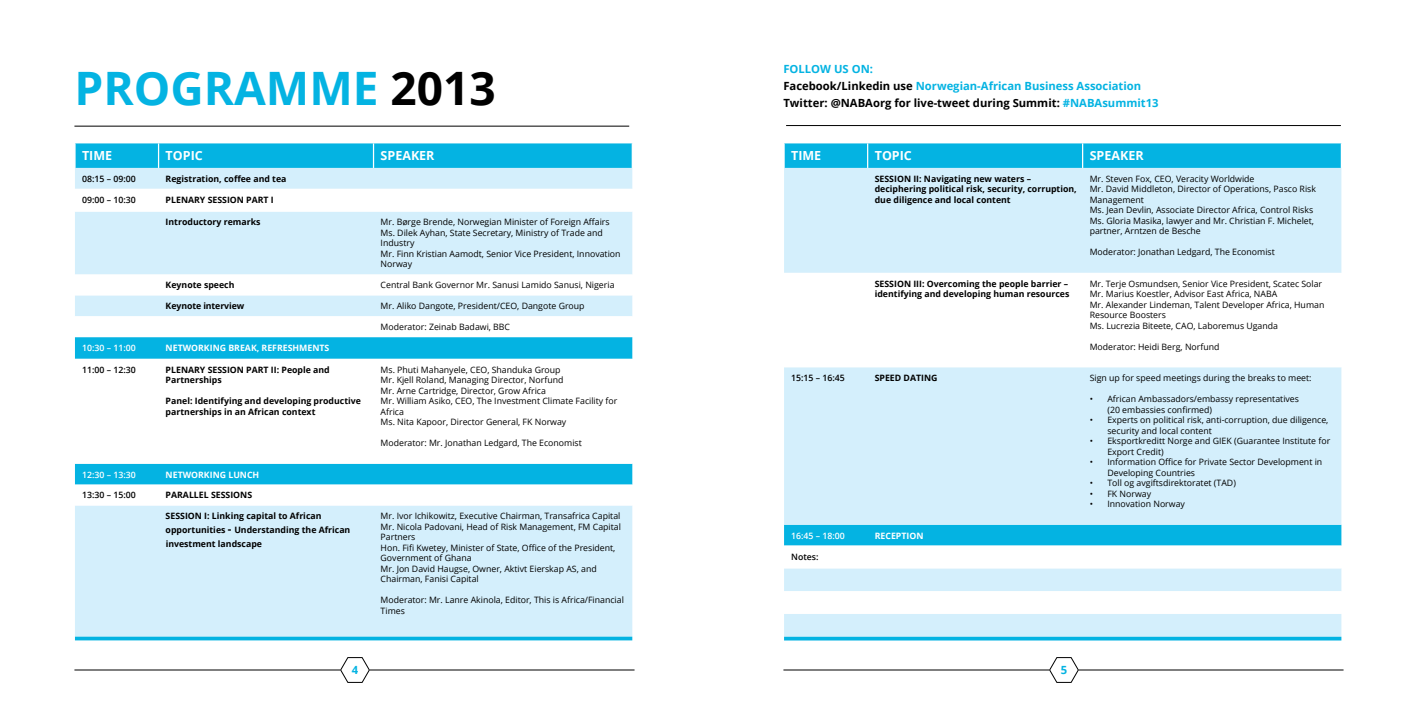
<style>
.page{position:relative;width:1418px;height:709px;background:#fff}
.page>*{position:absolute;margin:0;border:0;box-sizing:border-box;transform-origin:0 0}
.t1{font:700 46px "Open Sans";color:#04b3e2}
.t2{font:700 12.5px "Open Sans";color:#fff}
.t3{font:700 11.25px/17.2px "Open Sans";color:#000}
.t4{font:700 11.25px "Open Sans";color:#04b3e2}
.t5{font:8.75px/10.5px "Open Sans";color:#000}
.t6{font:700 8.75px/10.5px "Open Sans";color:#000}
.t7{font:600 8.75px "Open Sans";color:#000}
.t8{font:700 8.75px "Open Sans";color:#fff}
.t9{font:600 8.75px "Open Sans";color:#fff}
.s1{color:#000}
.s2{font-size:11.25px}
.s3{color:#04b3e2}
</style>
<div class="page">
<svg style="left:340px;top:657px;width:30px;height:26px"></svg>
<hr style="left:370px;top:669px;width:264px;height:1px;background:#000">
<hr style="left:74px;top:669px;width:266px;height:1px;background:#000">
<svg style="left:1048px;top:657px;width:31px;height:26px"></svg>
<hr style="left:1078px;top:669px;width:265px;height:1px;background:#000">
<hr style="left:783px;top:669px;width:266px;height:1px;background:#000">
<hr style="left:74px;top:126px;width:555px;height:1px;background:#000">
<hr style="left:786px;top:125px;width:554px;height:1px;background:#000">
<svg style="left:76px;top:143px;width:555px;height:25px;background:#09b4e2"></svg>
<div style="left:75px;top:168px;width:557px;height:468px;background:#d4effc"></div>
<svg style="left:75px;top:189px;width:557px;height:316px"></svg>
<svg style="left:75px;top:636px;width:557px;height:4px;background:#29bde6"></svg>
<svg style="left:158px;top:143px;width:1px;height:25px"></svg>
<svg style="left:373px;top:143px;width:1px;height:25px"></svg>
<svg style="left:784px;top:143px;width:556px;height:25px;background:#09b4e2"></svg>
<div style="left:784px;top:168px;width:557px;height:468px;background:#d4effc"></div>
<svg style="left:784px;top:273px;width:557px;height:341px;fill:#d4effc"></svg>
<svg style="left:784px;top:636px;width:557px;height:4px;background:#2dbee6"></svg>
<svg style="left:867px;top:143px;width:1px;height:25px"></svg>
<hr style="left:1081px;top:143px;width:2px;height:25px;background:#fff">
<svg style="left:1340px;top:143px;width:1px;height:25px"></svg>
<h1 class="t1" style="left:74px;top:56px;width:423px">PROGRAMME <span class="s1">2013</span></h1>
<h2 class="t2" style="left:82px;top:147px;width:32px">TIME</h2>
<h2 class="t2" style="left:166px;top:147px;width:39px">TOPIC</h2>
<h2 class="t2" style="left:380px;top:147px;width:55px">SPEAKER</h2>
<p class="t7" style="left:82px;top:172px;width:55px">08:15 – 09:00</p>
<p class="t6" style="left:166px;top:173px;width:122px">Registration, coffee and tea</p>
<p class="t7" style="left:82px;top:193px;width:55px">09:00 – 10:30</p>
<p class="t6" style="left:166px;top:194px;width:110px">PLENARY SESSION PART I</p>
<p class="t6" style="left:166px;top:217px;width:96px">Introductory remarks</p>
<p class="t5" style="left:380px;top:217px;width:241px">Mr. Børge Brende, Norwegian Minister of Foreign Affairs Ms. Dilek Ayhan, State Secretary, Ministry of Trade and Industry<br>Mr. Finn Kristian Aamodt, Senior Vice President, Innovation Norway</p>
<p class="t6" style="left:166px;top:280px;width:70px">Keynote speech</p>
<p class="t5" style="left:380px;top:280px;width:235px">Central Bank Governor Mr. Sanusi Lamido Sanusi, Nigeria</p>
<p class="t6" style="left:166px;top:300px;width:80px">Keynote interview</p>
<p class="t5" style="left:380px;top:300px;width:205px">Mr. Aliko Dangote, President/CEO, Dangote Group</p>
<p class="t5" style="left:380px;top:321px;width:131px">Moderator: Zeinab Badawi, BBC</p>
<p class="t9" style="left:82px;top:342px;width:55px">10:30 – 11:00</p>
<p class="t8" style="left:166px;top:342px;width:165px">NETWORKING BREAK, REFRESHMENTS</p>
<p class="t7" style="left:82px;top:363px;width:55px">11:00 – 12:30</p>
<p class="t6" style="left:166px;top:364px;width:166px">PLENARY SESSION PART II: People and<br>Partnerships</p>
<p class="t6" style="left:166px;top:395px;width:197px">Panel: Identifying and developing productive partnerships in an African context</p>
<p class="t5" style="left:380px;top:364px;width:238px">Ms. Phuti Mahanyele, CEO, Shanduka Group<br>Mr. Kjell Roland, Managing Director, Norfund<br>Mr. Arne Cartridge, Director, Grow Africa<br>Mr. William Asiko, CEO, The Investment Climate Facility for Africa<br>Ms. Nita Kapoor, Director General, FK Norway</p>
<p class="t5" style="left:380px;top:437px;width:203px">Moderator: Mr. Jonathan Ledgard, The Economist</p>
<p class="t9" style="left:82px;top:468px;width:55px">12:30 – 13:30</p>
<p class="t8" style="left:166px;top:468px;width:95px">NETWORKING LUNCH</p>
<p class="t7" style="left:82px;top:489px;width:55px">13:30 – 15:00</p>
<p class="t6" style="left:166px;top:490px;width:88px">PARALLEL SESSIONS</p>
<p class="t6" style="left:166px;top:509px;width:186px;line-height:13.8px">SESSION I: Linking capital to African opportunities <span class="s2">-</span> Understanding the African investment landscape</p>
<p class="t5" style="left:380px;top:510px;width:242px">Mr. Ivor Ichikowitz, Executive Chairman, Transafrica Capital Mr. Nicola Padovani, Head of Risk Management, FM Capital Partners<br>Hon. Fifi Kwetey, Minister of State, Office of the President, Government of Ghana<br>Mr. Jon David Haugse, Owner, Aktivt Eierskap AS, and Chairman, Fanisi Capital</p>
<p class="t5" style="left:380px;top:594px;width:245px">Moderator: Mr. Lanre Akinola, Editor, This is Africa/Financial<br>Times</p>
<p class="t3" style="left:783px;top:60px;width:376px"><span class="s3">FOLLOW US ON:<br></span>Facebook/Linkedin use <span class="s3">Norwegian-African Business Association<br></span>Twitter: @NABAorg for live-tweet during Summit: <span class="s3">#NABAsummit13</span></p>
<h2 class="t2" style="left:791px;top:147px;width:32px">TIME</h2>
<h2 class="t2" style="left:874px;top:147px;width:39px">TOPIC</h2>
<h2 class="t2" style="left:1089px;top:147px;width:55px">SPEAKER</h2>
<p class="t6" style="left:874px;top:173px;width:203px">SESSION II: Navigating new waters – deciphering political risk, security, corruption, due diligence and local content</p>
<p class="t5" style="left:1089px;top:173px;width:228px">Mr. Steven Fox, CEO, Veracity Worldwide<br>Mr. David Middleton, Director of Operations, Pasco Risk Management<br>Ms. Jean Devlin, Associate Director Africa, Control Risks Ms. Gloria Masika, lawyer and Mr. Christian F. Michelet, partner, Arntzen de Besche</p>
<p class="t5" style="left:1089px;top:246px;width:187px">Moderator: Jonathan Ledgard, The Economist</p>
<p class="t6" style="left:874px;top:278px;width:196px">SESSION III: Overcoming the people barrier – identifying and developing human resources</p>
<p class="t5" style="left:1089px;top:278px;width:236px">Mr. Terje Osmundsen, Senior Vice President, Scatec Solar Mr. Marius Koestler, Advisor East Africa, NABA<br>Mr. Alexander Lindeman, Talent Developer Africa, Human Resource Boosters<br>Ms. Lucrezia Biteete, CAO, Laboremus Uganda</p>
<p class="t5" style="left:1089px;top:341px;width:131px">Moderator: Heidi Berg, Norfund</p>
<p class="t7" style="left:791px;top:372px;width:55px">15:15 – 16:45</p>
<p class="t6" style="left:874px;top:372px;width:64px">SPEED DATING</p>
<p class="t5" style="left:1089px;top:372px;width:223px">Sign up for speed meetings during the breaks to meet:</p>
<p class="t5" style="left:1107px;top:393px;width:193px;text-indent:-18px">• African Ambassadors/embassy representatives (20 embassies confirmed)</p>
<p class="t5" style="left:1107px;top:414px;width:222px;text-indent:-18px">• Experts on political risk, anti-corruption, due diligence, security and local content</p>
<p class="t5" style="left:1107px;top:435px;width:224px;text-indent:-18px">• Eksportkreditt Norge and GIEK (Guarantee Institute for<br>Export Credit)</p>
<p class="t5" style="left:1107px;top:456px;width:216px;text-indent:-18px">• Information Office for Private Sector Development in<br>Developing Countries</p>
<p class="t5" style="left:1089px;top:477px;width:148px">• Toll og avgiftsdirektoratet (TAD)</p>
<p class="t5" style="left:1089px;top:488px;width:63px">• FK Norway</p>
<p class="t5" style="left:1089px;top:498px;width:97px">• Innovation Norway</p>
<p class="t9" style="left:791px;top:529px;width:55px">16:45 – 18:00</p>
<p class="t8" style="left:874px;top:529px;width:50px">RECEPTION</p>
<p class="t7" style="left:791px;top:551px;width:29px">Notes:</p>
<p class="t4" style="left:352px;top:661px;width:8px">4</p>
<p class="t4" style="left:1060px;top:661px;width:8px">5</p>
</div>
